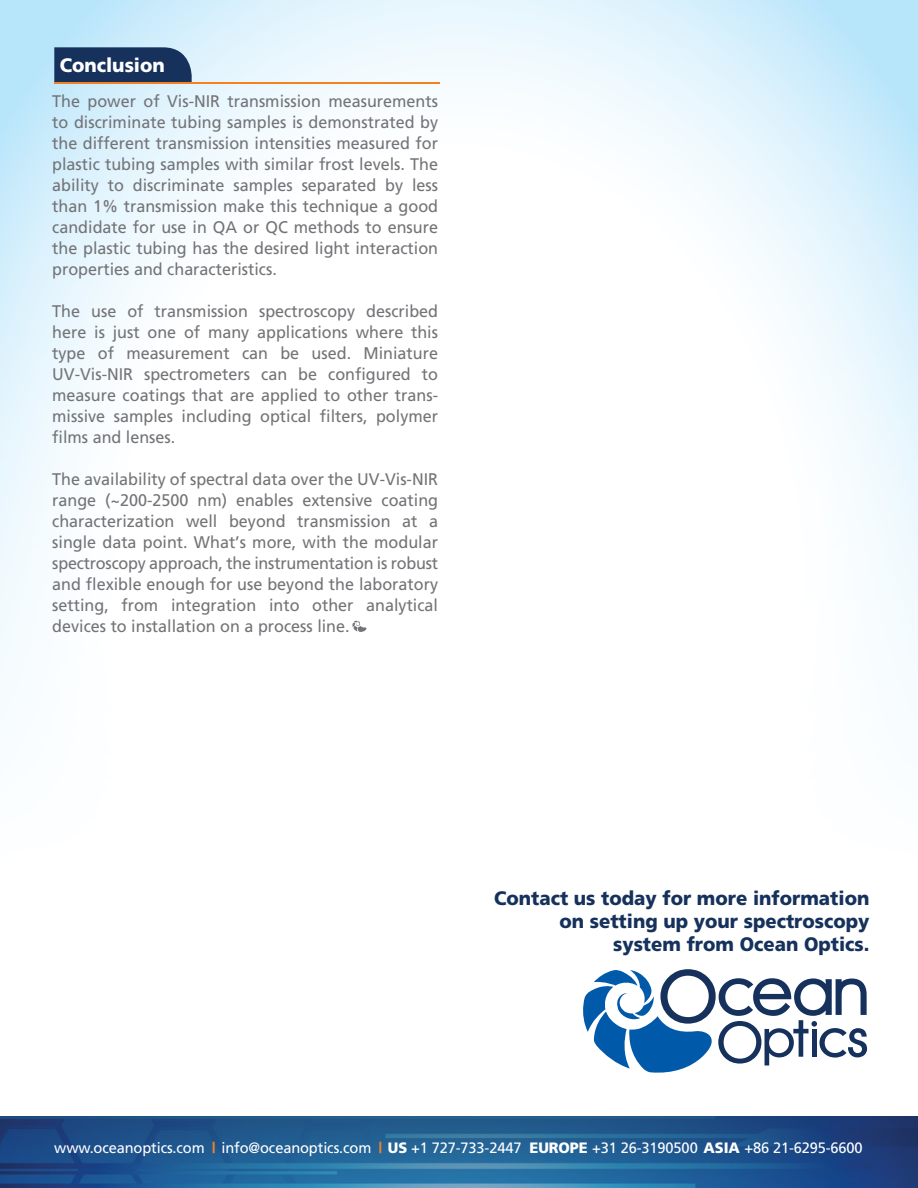
<style>
.page{position:relative;width:918px;height:1188px;background:#fff}
.page>*{position:absolute;margin:0;border:0;box-sizing:border-box;transform-origin:0 0}
.t1{font:900 19.5px/23.4px "Frutiger";color:#16325c;text-align:right;scale:.95 1}
.t2{font:900 19.5px "Frutiger";color:#fff;scale:.95 1}
.t3{font:16.8px/21px "Frutiger";color:#737477;text-align:justify;scale:.96 1}
.t4{font:15px "Frutiger";letter-spacing:-.01em;color:#fff}
.s1{font-weight:900;color:#f48220}
.s2{font-weight:900}
</style>
<div class="page">
<img style="left:0;top:0;width:918px;height:1117px">
<svg style="left:582px;top:969px;width:285px;height:105px"></svg>
<img style="left:0;top:1117px;width:918px;height:71px">
<svg style="left:352px;top:621px;width:16px;height:11px"></svg>
<svg style="left:54px;top:47px;width:138px;height:35px;background:#1f3b63"></svg>
<hr style="left:54px;top:82px;width:386px;height:2px;background:#f48220">
<p class="t2" style="left:60px;top:53px;width:112px">Conclusion</p>
<p class="t3" style="left:52px;top:90px;width:403px">The power of Vis-NIR transmission measurements to discriminate tubing samples is demonstrated by the different transmission intensities measured for plastic tubing samples with similar frost levels. The ability to discriminate samples separated by less than 1% transmission make this technique a good candidate for use in QA or QC methods to ensure the plastic tubing has the desired light interaction properties and characteristics.</p>
<p class="t3" style="left:52px;top:300px;width:403px">The use of transmission spectroscopy described here is just one of many applications where this type of measurement can be used. Miniature UV-Vis-NIR spectrometers can be configured to measure coatings that are applied to other trans&shy;missive samples including optical filters, polymer films and lenses.</p>
<p class="t3" style="left:52px;top:468px;width:403px">The availability of spectral data over the UV-Vis-NIR range (~200-2500 nm) enables extensive coating characterization well beyond transmission at a single data point. What’s more, with the modular spectroscopy approach, the instrumentation is robust and flexible enough for use beyond the laboratory setting, from integration into other analytical devices to installation on a process line.</p>
<p class="t1" style="left:494px;top:886px;width:397px">Contact us today for more information on setting up your spectroscopy system from Ocean Optics.</p>
<p class="t4" style="left:54px;top:1139px;width:810px">www.oceanoptics.com <span class="s1">|</span> info@oceanoptics.com <span class="s1">|</span> <span class="s2">US</span> +1 727-733-2447 <span class="s2">EUROPE</span> +31 26-3190500 <span class="s2">ASIA</span> +86 21-6295-6600</p>
</div>
